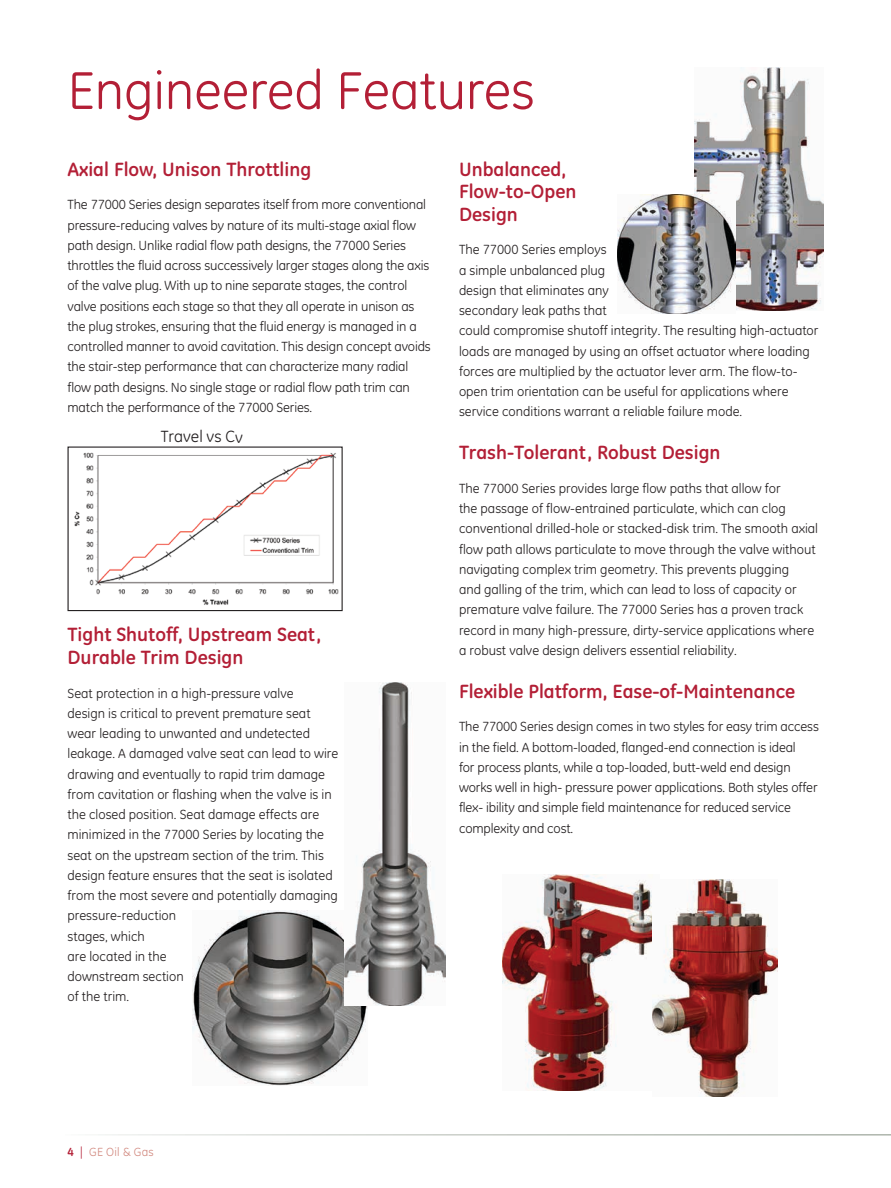
<style>
.page{position:relative;width:891px;height:1188px;background:#fff}
.page>*{position:absolute;margin:0;border:0;box-sizing:border-box;transform-origin:0 0}
.t1{font:54px "GE Inspira";color:#b31f36}
.t2{font:700 19.5px/22.5px "GE Inspira";color:#b31f36}
.t3{font:16.5px "GE Inspira";color:#231f20}
.t4{font:13.5px/20.2px "GE Inspira";color:#231f20}
.t5{font:12px "GE Inspira";letter-spacing:.02em;color:#d28a80}
.s1{font-weight:700;color:#b31f36}
.s2{color:#b31f36}
</style>
<div class="page">
<img style="left:694px;top:68px;width:130px;height:242px">
<img style="left:193px;top:911px;width:174px;height:174px">
<img style="left:345px;top:683px;width:101px;height:323px">
<img style="left:503px;top:874px;width:150px;height:216px">
<img style="left:653px;top:880px;width:124px;height:216px">
<img style="left:74px;top:452px;width:265px;height:153px">
<div style="left:67px;top:447px;width:276px;height:164px;border:1px solid #231f20"></div>
<img style="left:617px;top:195px;width:119px;height:119px">
<h1 class="t1" style="left:68px;top:59px;width:469px">Engineered Features</h1>
<h2 class="t2" style="left:68px;top:157px;width:245px">Axial Flow, Unison Throttling</h2>
<p class="t4" style="left:68px;top:195px;width:365px">The 77000 Series design separates itself from more conventional pressure-reducing valves by nature of its multi-stage axial flow path design. Unlike radial flow path designs, the 77000 Series throttles the fluid across successively larger stages along the axis of the valve plug. With up to nine separate stages, the control valve positions each stage so that they all operate in unison as the plug strokes, ensuring that the fluid energy is managed in a controlled manner to avoid cavitation. This design concept avoids the stair-step performance that can characterize many radial flow path designs. No single stage or radial flow path trim can match the performance of the 77000 Series.</p>
<p class="t3" style="left:161px;top:427px;width:84px">Travel vs Cv</p>
<h2 class="t2" style="left:68px;top:623px;width:255px">Tight Shutoff, Upstream Seat,<br>Durable Trim Design</h2>
<p class="t4" style="left:68px;top:683px;width:272px">Seat protection in a high-pressure valve<br>design is critical to prevent premature seat wear leading to unwanted and undetected leakage. A damaged valve seat can lead to wire drawing and eventually to rapid trim damage from cavitation or flashing when the valve is in the closed position. Seat damage effects are minimized in the 77000 Series by locating the seat on the upstream section of the trim. This design feature ensures that the seat is isolated from the most severe and potentially damaging pressure-reduction<br>stages, which<br>are located in the<br>downstream section<br>of the trim.</p>
<h2 class="t2" style="left:459px;top:157px;width:119px">Unbalanced,<br>Flow-to-Open<br>Design</h2>
<p class="t4" style="left:459px;top:240px;width:361px">The 77000 Series employs<br>a simple unbalanced plug<br>design that eliminates any<br>secondary leak paths that<br>could compromise shutoff integrity. The resulting high-actuator loads are managed by using an offset actuator where loading forces are multiplied by the actuator lever arm. The flow-to&shy;open trim orientation can be useful for applications where service conditions warrant a reliable failure mode.</p>
<h2 class="t2" style="left:459px;top:441px;width:263px">Trash-Tolerant, Robust Design</h2>
<p class="t4" style="left:459px;top:478px;width:361px">The 77000 Series provides large flow paths that allow for<br>the passage of flow-entrained particulate, which can clog conventional drilled-hole or stacked-disk trim. The smooth axial flow path allows particulate to move through the valve without navigating complex trim geometry. This prevents plugging<br>and galling of the trim, which can lead to loss of capacity or premature valve failure. The 77000 Series has a proven track record in many high-pressure, dirty-service applications where a robust valve design delivers essential reliability.</p>
<h2 class="t2" style="left:459px;top:679px;width:338px">Flexible Platform, Ease-of-Maintenance</h2>
<p class="t4" style="left:459px;top:717px;width:361px">The 77000 Series design comes in two styles for easy trim access in the field. A bottom-loaded, flanged-end connection is ideal<br>for process plants, while a top-loaded, butt-weld end design works well in high- pressure power applications. Both styles offer flex- ibility and simple field maintenance for reduced service complexity and cost.</p>
<p class="t5" style="left:68px;top:1145px;width:88px"><span class="s1">4</span> <span class="s2">|</span> GE Oil &amp; Gas</p>
</div>
